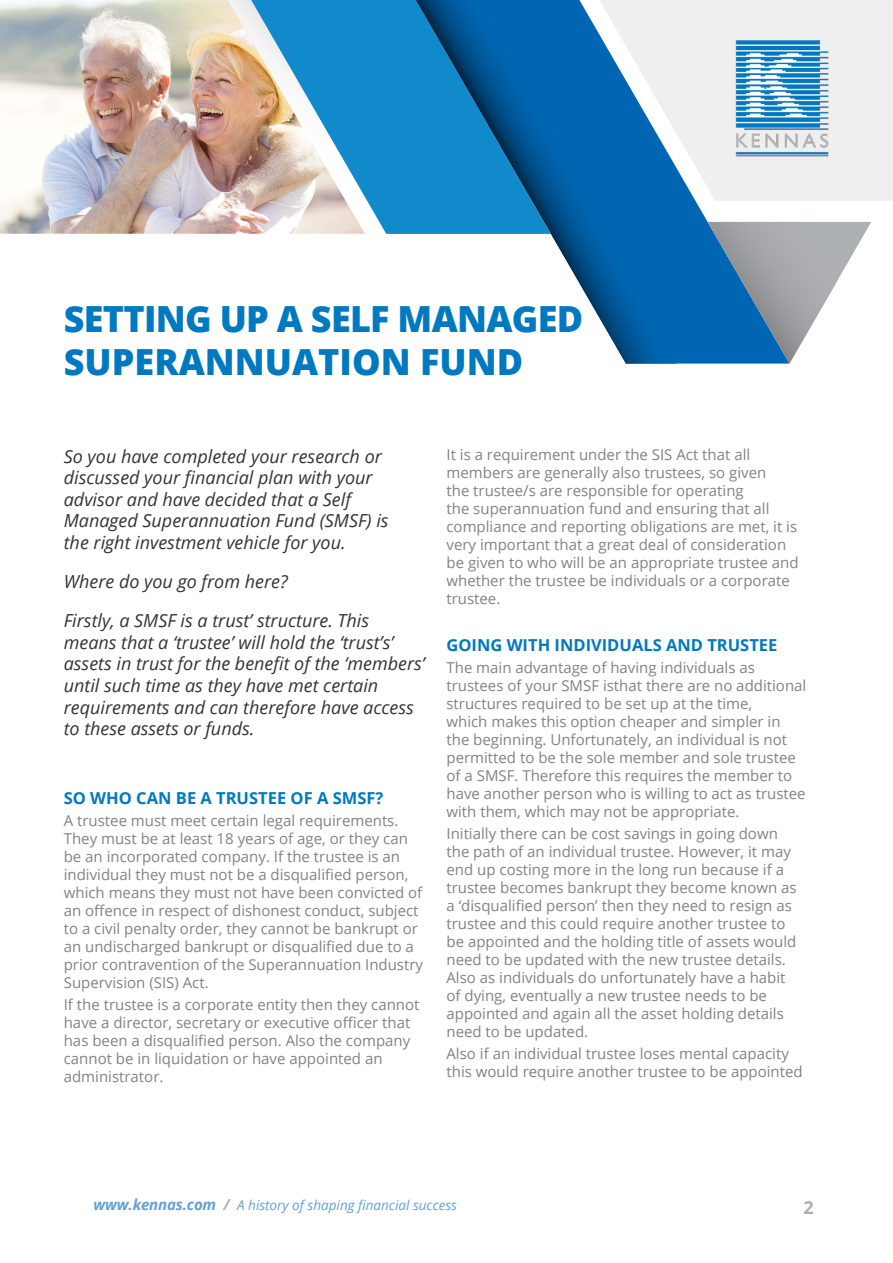
<style>
.page{position:relative;width:893px;height:1263px;background:#fff}
.page>*{position:absolute;margin:0;border:0;box-sizing:border-box;transform-origin:0 0}
.t1{font:800 36px/43.2px "Open Sans";letter-spacing:-.01em;color:#0079c1}
.t2{font:italic 18px/21.6px "Open Sans";color:#343433}
.t3{font:700 18px "Open Sans";color:#adafb2}
.t4{font:700 16.5px "Open Sans";color:#0079c1}
.t5{font:15px/18px "Open Sans";color:#808285}
.t6{font:italic 13.5px "Open Sans";color:#63a0d6}
.s1{font-weight:700;font-size:15px}
.s2{font-weight:700;font-size:15px;color:#adafb2}
</style>
<div class="page">
<div style="left:789px;top:0;width:104px;height:201px;background:#efeff0"></div>
<svg style="left:677px;top:0;width:112px;height:364px;fill:#efeff0"></svg>
<div style="left:365px;top:0;width:43px;height:234px;background:#118acb"></div>
<svg style="left:838px;top:222px;width:33px;height:57px"></svg>
<img style="left:408px;top:0;width:269px;height:364px">
<img style="left:365px;top:211px;width:22px;height:22px">
<img style="left:708px;top:222px;width:130px;height:142px">
<img style="left:420px;top:7px;width:130px;height:225px">
<img style="left:735px;top:37px;width:95px;height:121px">
<img style="left:0;top:0;width:365px;height:234px">
<h1 class="t1" style="left:64px;top:296px;width:521px">SETTING UP A SELF MANAGED<br>SUPERANNUATION FUND</h1>
<p class="t2" style="left:64px;top:445px;width:326px">So you have completed your research or discussed your financial plan with your advisor and have decided that a Self Managed Superannuation Fund (SMSF) is the right investment vehicle for you.</p>
<p class="t2" style="left:64px;top:561px;width:307px;line-height:39.2px">Where do you go from here?<br>Firstly, a SMSF is a trust’ structure. This</p>
<p class="t2" style="left:64px;top:631px;width:363px">means that a ‘trustee’ will hold the ‘trust’s’ assets in trust for the benefit of the ‘members’ until such time as they have met certain requirements and can therefore have access to these assets or funds.</p>
<p class="t4" style="left:64px;top:786px;width:321px">SO WHO CAN BE A TRUSTEE OF A SMSF?</p>
<p class="t5" style="left:64px;top:811px;width:361px">A trustee must meet certain legal requirements.<br>They must be at least 18 years of age, or they can be an incorporated company. If the trustee is an individual they must not be a disqualified person, which means they must not have been convicted of an offence in respect of dishonest conduct, subject to a civil penalty order, they cannot be bankrupt or an undischarged bankrupt or disqualified due to a prior contravention of the Superannuation Industry Supervision (SIS) Act.</p>
<p class="t5" style="left:64px;top:995px;width:357px">If the trustee is a corporate entity then they cannot have a director, secretary or executive officer that has been a disqualified person. Also the company cannot be in liquidation or have appointed an administrator.</p>
<p class="t5" style="left:446px;top:445px;width:354px">It is a requirement under the SIS Act that all members are generally also trustees, so given<br>the trustee/s are responsible for operating<br>the superannuation fund and ensuring that all compliance and reporting obligations are met, it is very important that a great deal of consideration be given to who will be an appropriate trustee and whether the trustee be individuals or a corporate trustee.</p>
<p class="t4" style="left:446px;top:633px;width:332px">GOING WITH INDIVIDUALS AND TRUSTEE</p>
<p class="t5" style="left:446px;top:658px;width:361px">The main advantage of having individuals as trustees of your SMSF isthat there are no additional structures required to be set up at the time,<br>which makes this option cheaper and simpler in the beginning. Unfortunately, an individual is not permitted to be the sole member and sole trustee of a SMSF. Therefore this requires the member to have another person who is willing to act as trustee with them, which may not be appropriate.</p>
<p class="t5" style="left:446px;top:824px;width:352px">Initially there can be cost savings in going down the path of an individual trustee. However, it may end up costing more in the long run because if a trustee becomes bankrupt they become known as a ‘disqualified person’ then they need to resign as trustee and this could require another trustee to be appointed and the holding title of assets would need to be updated with the new trustee details.<br>Also as individuals do unfortunately have a habit of dying, eventually a new trustee needs to be appointed and again all the asset holding details need to be updated.</p>
<p class="t5" style="left:446px;top:1044px;width:358px">Also if an individual trustee loses mental capacity this would require another trustee to be appointed</p>
<p class="t6" style="left:94px;top:1196px;width:365px"><span class="s1">www.kennas.com</span> <span class="s2">/</span> A history of shaping financial success</p>
<p class="t3" style="left:804px;top:1195px;width:12px">2</p>
</div>
